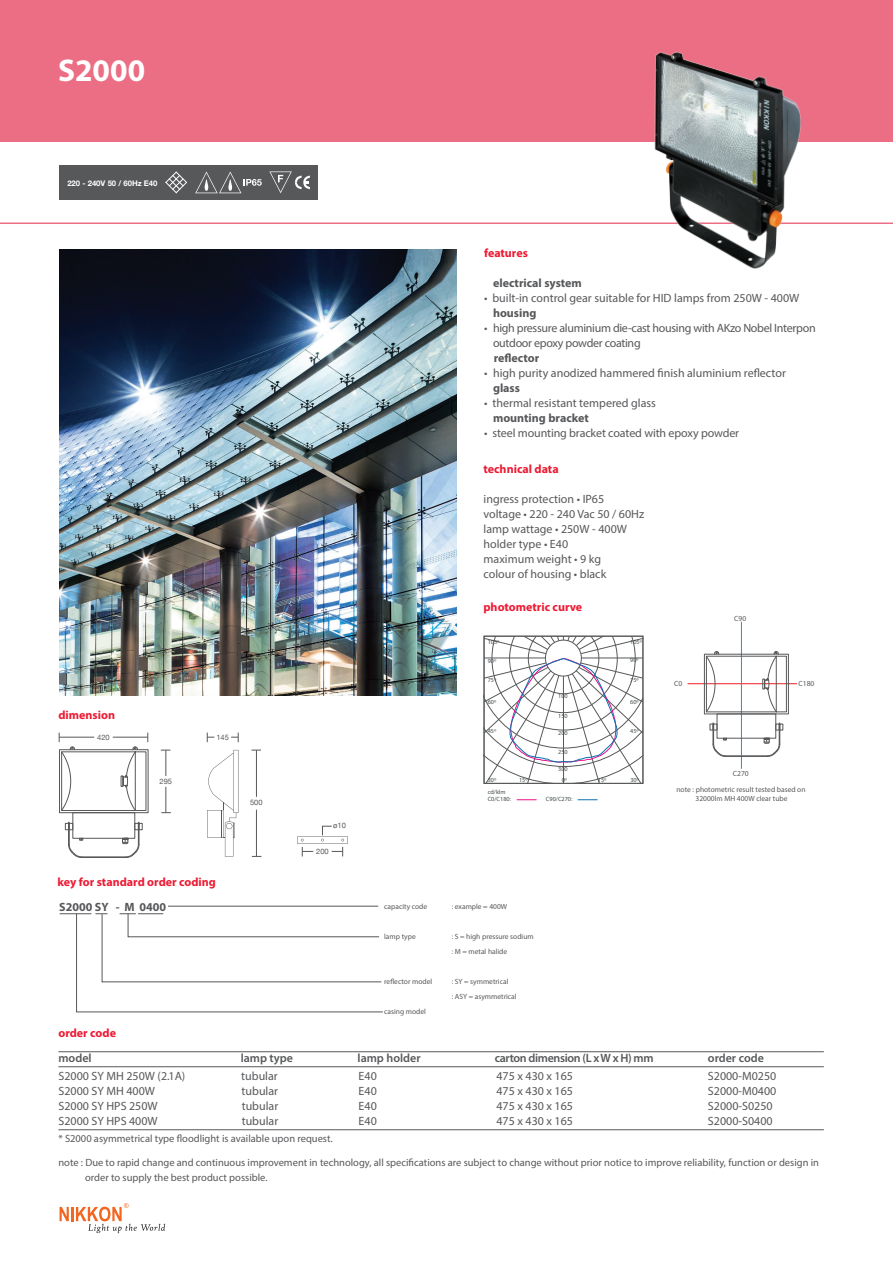
<style>
.page{position:relative;width:893px;height:1263px;background:#fff}
.page>*{position:absolute;margin:0;border:0;box-sizing:border-box;transform-origin:0 0}
.bodytext{font:700 31.5px "Myriad Pro";color:#fff}
.feature_text{font:12px "Myriad Pro";color:#57585a}
.table_text{font:12px "Myriad Pro";color:#57585a}
.feature_text-2{font:12px/15px "Myriad Pro";letter-spacing:-.025em;color:#57585a}
.t1{font:700 12px "Myriad Pro";color:#ed1a33}
.table_heading{font:700 12px "Myriad Pro";color:#57585a}
.table_text_rule_belo{font:12px "Myriad Pro";color:#57585a}
.table_heading-2{font:600 12px "Myriad Pro";color:#57585a}
.table_heading-3{font:600 12px "Myriad Pro";letter-spacing:-.03em;color:#57585a}
.t2{font:10.5px/15px "Myriad Pro";color:#57585a}
.t3{font:700 7.8px "Helvetica Neue";color:#fff}
.table_heading-4{font:7.5px "Myriad Pro";color:#57585a}
.t4{font:7.5px/9px "Helvetica Neue";color:#57585a;text-align:center}
.t5{font:6.15px/7.4px "Helvetica Neue";color:#434b4c}
</style>
<div class="page">
<svg style="left:60px;top:1207px;width:9px;height:14px"></svg>
<hr style="left:71px;top:1207px;width:3px;height:14px;background:#f36621">
<svg style="left:76px;top:1203px;width:89px;height:30px"></svg>
<hr style="left:687px;top:683px;width:110px;height:1px;background:#ee1d23">
<hr style="left:741px;top:622px;width:1px;height:147px;background:#00a1e3">
<svg style="left:704px;top:651px;width:85px;height:106px"></svg>
<svg style="left:207px;top:733px;width:7px;height:9px"></svg>
<svg style="left:231px;top:733px;width:8px;height:9px"></svg>
<hr style="left:256px;top:810px;width:1px;height:46px;background:#57585a">
<hr style="left:256px;top:750px;width:1px;height:47px;background:#57585a">
<svg style="left:161px;top:787px;width:10px;height:26px"></svg>
<svg style="left:161px;top:750px;width:9px;height:26px"></svg>
<svg style="left:297px;top:826px;width:51px;height:30px"></svg>
<svg style="left:207px;top:750px;width:31px;height:107px"></svg>
<svg style="left:59px;top:733px;width:90px;height:125px"></svg>
<svg style="left:517px;top:799px;width:20px;height:1px"></svg>
<svg style="left:578px;top:799px;width:20px;height:1px"></svg>
<svg style="left:483px;top:636px;width:161px;height:148px"></svg>
<div style="left:0;top:0;width:893px;height:141px;background:#eb6e84"></div>
<hr style="left:0;top:222px;width:893px;height:2px;background:#eb6e84">
<img style="left:59px;top:250px;width:398px;height:445px">
<img style="left:649px;top:51px;width:155px;height:218px">
<div style="left:59px;top:165px;width:259px;height:34px;background:#57585a"></div>
<svg style="left:165px;top:171px;width:22px;height:22px"></svg>
<svg style="left:195px;top:171px;width:67px;height:22px"></svg>
<svg style="left:269px;top:171px;width:41px;height:22px"></svg>
<hr style="left:58px;top:1051px;width:766px;height:1px;background:#57585a">
<hr style="left:58px;top:1066px;width:766px;height:1px;background:#57585a">
<hr style="left:58px;top:1129px;width:766px;height:1px;background:#57585a">
<hr style="left:168px;top:906px;width:210px;height:1px;background:#57585a">
<hr style="left:60px;top:913px;width:31px;height:1px;background:#57585a">
<svg style="left:76px;top:913px;width:307px;height:100px"></svg>
<p class="bodytext" style="left:58px;top:50px;width:89px">S2000</p>
<p class="t3" style="left:67px;top:178px;width:92px">220 - 240V 50 / 60Hz E40</p>
<p class="t1" style="left:58px;top:707px;width:58px">dimension</p>
<p class="t4" style="left:97px;top:732px;width:16px">420Ê</p>
<p class="t4" style="left:216px;top:732px;width:16px">145Ê</p>
<p class="t4" style="left:160px;top:776px;width:16px">295Ê</p>
<p class="t4" style="left:250px;top:798px;width:16px">500Ê</p>
<p class="t1" style="left:58px;top:874px;width:160px">key for standard order coding</p>
<p class="t4" style="left:333px;top:821px;width:16px">¿10Ê</p>
<p class="t4" style="left:316px;top:847px;width:16px">200Ê</p>
<p class="t1" style="left:484px;top:246px;width:45px">features</p>
<p class="table_heading" style="left:493px;top:276px;width:90px">electrical system</p>
<p class="feature_text" style="left:484px;top:291px;width:317px">• built-in control gear suitable for HID lamps from 250W - 400W</p>
<p class="table_heading" style="left:493px;top:306px;width:45px">housing</p>
<p class="feature_text-2" style="left:493px;top:321px;width:324px;text-indent:-9px">• high pressure aluminium die-cast housing with AKzo Nobel Interpon outdoor epoxy powder coating</p>
<p class="table_heading" style="left:494px;top:351px;width:47px">reflector</p>
<p class="feature_text" style="left:484px;top:366px;width:303px">• high purity anodized hammered finish aluminium reflector</p>
<p class="table_heading" style="left:493px;top:381px;width:29px">glass</p>
<p class="feature_text" style="left:484px;top:396px;width:173px">• thermal resistant tempered glass</p>
<p class="table_heading" style="left:493px;top:411px;width:97px">mounting bracket</p>
<p class="feature_text" style="left:484px;top:426px;width:257px">• steel mounting bracket coated with epoxy powder</p>
<p class="t1" style="left:484px;top:461px;width:77px">technical data</p>
<p class="feature_text" style="left:484px;top:491px;width:122px">ingress protection • IP65</p>
<p class="feature_text" style="left:484px;top:506px;width:162px">voltage • 220 - 240 Vac 50 / 60Hz</p>
<p class="feature_text" style="left:484px;top:521px;width:145px">lamp wattage • 250W - 400W</p>
<p class="feature_text" style="left:484px;top:536px;width:86px">holder type • E40</p>
<p class="feature_text" style="left:484px;top:551px;width:119px">maximum weight • 9 kg</p>
<p class="feature_text" style="left:484px;top:566px;width:124px">colour of housing • black</p>
<p class="t1" style="left:483px;top:599px;width:100px">photometric curve</p>
<p class="t5" style="left:488px;top:638px;width:13px">105º</p>
<p class="t5" style="left:630px;top:638px;width:13px">105º</p>
<p class="t5" style="left:488px;top:657px;width:10px">90º</p>
<p class="t5" style="left:630px;top:657px;width:10px">90º</p>
<p class="t5" style="left:488px;top:676px;width:10px">75º</p>
<p class="t5" style="left:630px;top:676px;width:10px">75º</p>
<p class="t5" style="left:488px;top:698px;width:10px">60º</p>
<p class="t5" style="left:488px;top:727px;width:10px">45º</p>
<p class="t5" style="left:558px;top:692px;width:11px">100</p>
<p class="t5" style="left:558px;top:729px;width:11px">200</p>
<p class="t5" style="left:558px;top:765px;width:11px">300</p>
<p class="t5" style="left:558px;top:712px;width:11px">150</p>
<p class="t5" style="left:558px;top:748px;width:11px">250</p>
<p class="t5" style="left:630px;top:698px;width:10px">60º</p>
<p class="t5" style="left:630px;top:727px;width:10px">45º</p>
<p class="t5" style="left:488px;top:776px;width:10px">30º</p>
<p class="t5" style="left:519px;top:776px;width:10px">15º</p>
<p class="t5" style="left:562px;top:776px;width:7px">0º</p>
<p class="t5" style="left:598px;top:776px;width:10px">15º</p>
<p class="t5" style="left:630px;top:776px;width:10px">30º</p>
<p class="t5" style="left:488px;top:788px;width:25px">cd/klm<br>C0/C180:</p>
<p class="t5" style="left:546px;top:795px;width:28px">C90/C270:</p>
<p class="t4" style="left:674px;top:679px;width:10px">C0</p>
<p class="t4" style="left:734px;top:613px;width:14px">C90</p>
<p class="t4" style="left:733px;top:768px;width:17px">C270</p>
<p class="t4" style="left:798px;top:679px;width:17px">C180</p>
<p class="t4" style="left:676px;top:785px;width:131px">note : photometric result tested based on<br>32000lm MH 400W clear tube</p>
<p class="table_heading" style="left:59px;top:899px;width:108px">S2000 SY - M 0400</p>
<p class="table_heading-4" style="left:384px;top:902px;width:45px">capacity code</p>
<p class="table_heading-4" style="left:452px;top:902px;width:57px">: example = 400W</p>
<p class="table_heading-4" style="left:384px;top:932px;width:33px">lamp type</p>
<p class="table_heading-4" style="left:452px;top:932px;width:84px">: S = high pressure sodium</p>
<p class="table_heading-4" style="left:452px;top:947px;width:57px">: M = metal halide</p>
<p class="table_heading-4" style="left:384px;top:977px;width:49px">reflector model</p>
<p class="table_heading-4" style="left:452px;top:977px;width:58px">: SY = symmetrical</p>
<p class="table_heading-4" style="left:452px;top:992px;width:66px">: ASY = asymmetrical</p>
<p class="table_heading-4" style="left:384px;top:1007px;width:43px">casing model</p>
<p class="t1" style="left:58px;top:1025px;width:59px">order code</p>
<p class="table_heading-2" style="left:58px;top:1050px;width:35px">model</p>
<p class="table_heading-2" style="left:241px;top:1050px;width:54px">lamp type</p>
<p class="table_heading-2" style="left:358px;top:1050px;width:65px">lamp holder</p>
<p class="table_heading-3" style="left:495px;top:1050px;width:160px">carton dimension (L x W x H) mm</p>
<p class="table_heading-2" style="left:708px;top:1050px;width:58px">order code</p>
<p class="table_text" style="left:58px;top:1069px;width:128px">S2000 SY MH 250W (2.1A)</p>
<p class="table_text" style="left:241px;top:1069px;width:38px">tubular</p>
<p class="table_text" style="left:359px;top:1069px;width:20px">E40</p>
<p class="table_text" style="left:496px;top:1069px;width:78px">475 x 430 x 165</p>
<p class="table_text" style="left:708px;top:1069px;width:70px">S2000-M0250</p>
<p class="table_text" style="left:58px;top:1084px;width:98px">S2000 SY MH 400W</p>
<p class="table_text" style="left:242px;top:1084px;width:38px">tubular</p>
<p class="table_text" style="left:359px;top:1084px;width:20px">E40</p>
<p class="table_text" style="left:496px;top:1084px;width:78px">475 x 430 x 165</p>
<p class="table_text" style="left:708px;top:1084px;width:70px">S2000-M0400</p>
<p class="table_text" style="left:58px;top:1099px;width:101px">S2000 SY HPS 250W</p>
<p class="table_text" style="left:242px;top:1099px;width:38px">tubular</p>
<p class="table_text" style="left:359px;top:1099px;width:20px">E40</p>
<p class="table_text" style="left:496px;top:1099px;width:78px">475 x 430 x 165</p>
<p class="table_text" style="left:708px;top:1099px;width:66px">S2000-S0250</p>
<p class="table_text_rule_belo" style="left:58px;top:1114px;width:101px">S2000 SY HPS 400W</p>
<p class="table_text_rule_belo" style="left:242px;top:1114px;width:38px">tubular</p>
<p class="table_text_rule_belo" style="left:359px;top:1114px;width:20px">E40</p>
<p class="table_text_rule_belo" style="left:496px;top:1114px;width:78px">475 x 430 x 165</p>
<p class="table_text_rule_belo" style="left:708px;top:1114px;width:66px">S2000-S0400</p>
<p class="t2" style="left:58px;top:1130px;width:276px">* S2000 asymmetrical type floodlight is available upon request.</p>
<p class="t2" style="left:85px;top:1155px;width:735px;text-indent:-27px">note : Due to rapid change and continuous improvement in technology, all specifications are subject to change without prior notice to improve reliability, function or design in order to supply the best product possible.</p>
</div>
